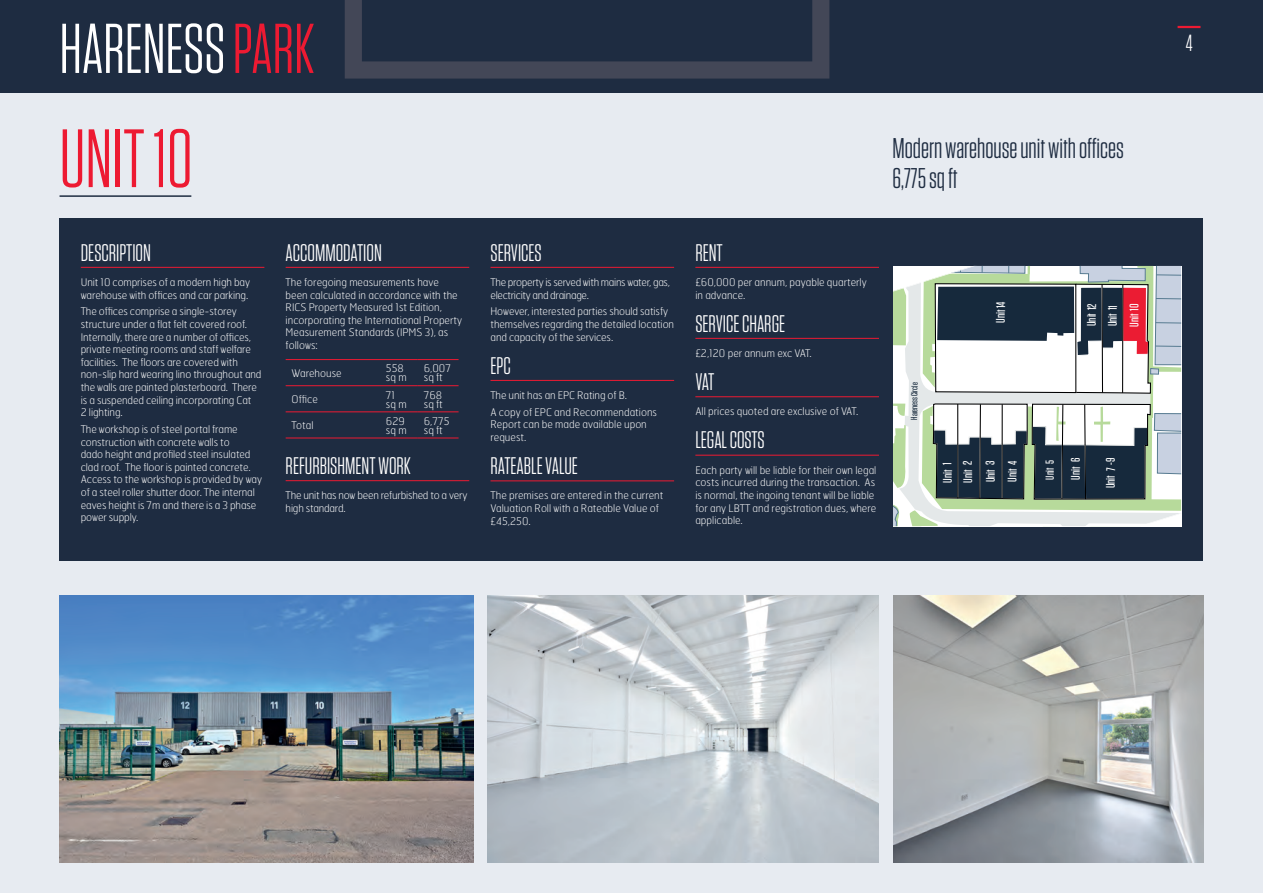
<style>
.page{position:relative;width:1263px;height:893px;background:#1e2c41}
.page>*{position:absolute;margin:0;border:0;box-sizing:border-box;transform-origin:0 0}
.t1{font:82.5px "Tungsten Narrow";color:#ed1a32}
.t2{font:70.35px "Tungsten Narrow";color:#fff}
.t3{font:28.5px/30px "Tungsten Narrow";color:#1e2c41}
.t4{font:24px "Tungsten Narrow";color:#fff}
.t5{font:23.25px "Tungsten Narrow";color:#fff}
.t6{font:500 12.45px/21.3px "Tungsten";color:#fff}
.t7{font:500 11.55px "Tungsten";color:#fff}
.t8{font:100 10.5px/12.6px "Hermes";letter-spacing:-.01em;color:#fff}
.t9{font:100 10.5px/12.6px "Hermes";letter-spacing:-.03em;color:#fff}
.t10{font:500 8.85px "Tungsten";color:#16293c}
.s1{color:#ed1a32}
</style>
<div class="page">
<div style="left:0;top:94px;width:1263px;height:799px;background:#e7ebf1"></div>
<div style="left:60px;top:218px;width:1143px;height:343px;background:#1e2c41"></div>
<hr style="left:1177px;top:26px;width:23px;height:2px;background:#ed1a32">
<svg style="left:345px;top:0;width:484px;height:79px"></svg>
<hr style="left:60px;top:195px;width:131px;height:2px;background:#1e2c41">
<hr style="left:81px;top:267px;width:183px;height:1px;background:#ed1a32">
<hr style="left:286px;top:267px;width:183px;height:1px;background:#ed1a32">
<hr style="left:286px;top:480px;width:183px;height:1px;background:#ed1a32">
<hr style="left:286px;top:359px;width:94px;height:1px;background:#ed1a32">
<hr style="left:380px;top:359px;width:38px;height:1px;background:#ed1a32">
<hr style="left:418px;top:359px;width:41px;height:1px;background:#ed1a32">
<hr style="left:286px;top:385px;width:94px;height:1px;background:#ed1a32">
<hr style="left:380px;top:385px;width:38px;height:1px;background:#ed1a32">
<hr style="left:418px;top:385px;width:41px;height:1px;background:#ed1a32">
<hr style="left:286px;top:411px;width:94px;height:1px;background:#ed1a32">
<hr style="left:380px;top:411px;width:38px;height:1px;background:#ed1a32">
<hr style="left:418px;top:411px;width:41px;height:1px;background:#ed1a32">
<hr style="left:286px;top:438px;width:94px;height:1px;background:#ed1a32">
<hr style="left:380px;top:438px;width:38px;height:1px;background:#ed1a32">
<hr style="left:418px;top:438px;width:41px;height:1px;background:#ed1a32">
<hr style="left:490px;top:267px;width:184px;height:1px;background:#ed1a32">
<hr style="left:490px;top:380px;width:184px;height:1px;background:#ed1a32">
<hr style="left:490px;top:480px;width:184px;height:1px;background:#ed1a32">
<hr style="left:695px;top:267px;width:184px;height:1px;background:#ed1a32">
<hr style="left:695px;top:338px;width:184px;height:1px;background:#ed1a32">
<hr style="left:695px;top:396px;width:184px;height:1px;background:#ed1a32">
<hr style="left:695px;top:455px;width:184px;height:1px;background:#ed1a32">
<svg style="left:893px;top:266px;width:288px;height:260px"></svg>
<img style="left:60px;top:595px;width:413px;height:268px">
<img style="left:488px;top:595px;width:391px;height:268px">
<img style="left:893px;top:595px;width:310px;height:268px">
<h2 class="t2" style="left:60px;top:14px;width:256px">HARENESS <span class="s1">PARK</span></h2>
<h1 class="t1" style="left:60px;top:118px;width:134px">UNIT 10</h1>
<h3 class="t4" style="left:81px;top:240px;width:72px">DESCRIPTION</h3>
<p class="t8" style="left:81px;top:276px;width:171px">Unit 10 comprises of a modern high bay warehouse with offices and car parking.</p>
<p class="t8" style="left:81px;top:305px;width:182px">The offices comprise a single-storey structure under a flat felt covered roof.<br>Internally, there are a number of offices, private meeting rooms and staff welfare facilities. The floors are covered with non-slip hard wearing lino throughout and the walls are painted plasterboard. There is a suspended ceiling incorporating Cat<br>2 lighting.</p>
<p class="t8" style="left:81px;top:423px;width:183px">The workshop is of steel portal frame construction with concrete walls to<br>dado height and profiled steel insulated clad roof. The floor is painted concrete.<br>Access to the workshop is provided by way of a steel roller shutter door. The internal eaves height is 7m and there is a 3 phase power supply.</p>
<h3 class="t4" style="left:286px;top:240px;width:98px">ACCOMMODATION</h3>
<p class="t8" style="left:286px;top:276px;width:178px">The foregoing measurements have been calculated in accordance with the<br>RICS Property Measured 1st Edition, incorporating the International Property<br>Measurement Standards (IPMS 3), as follows:</p>
<p class="t8" style="left:292px;top:367px;width:52px">Warehouse</p>
<p class="t8" style="left:386px;top:364px;width:22px;line-height:9px">558 sq m</p>
<p class="t8" style="left:424px;top:364px;width:29px;line-height:9px">6,007 sq ft</p>
<p class="t8" style="left:292px;top:393px;width:28px">Office</p>
<p class="t8" style="left:386px;top:390px;width:22px;line-height:9px">71 sq m</p>
<p class="t8" style="left:424px;top:390px;width:21px;line-height:9px">768 sq ft</p>
<p class="t8" style="left:292px;top:419px;width:23px">Total</p>
<p class="t8" style="left:386px;top:416px;width:22px;line-height:9px">629 sq m</p>
<p class="t8" style="left:424px;top:416px;width:27px;line-height:9px">6,775 sq ft</p>
<h3 class="t4" style="left:286px;top:454px;width:127px">REFURBISHMENT WORK</h3>
<p class="t8" style="left:286px;top:489px;width:183px">The unit has now been refurbished to a very high standard.</p>
<h3 class="t4" style="left:490px;top:240px;width:53px">SERVICES</h3>
<p class="t9" style="left:490px;top:276px;width:181px">The property is served with mains water, gas, electricity and drainage.</p>
<p class="t8" style="left:490px;top:305px;width:185px">However, interested parties should satisfy themselves regarding the detailed location and capacity of the services.</p>
<h3 class="t4" style="left:490px;top:353px;width:22px">EPC</h3>
<p class="t8" style="left:490px;top:386px;width:168px;line-height:16.8px">The unit has an EPC Rating of B.<br>A copy of EPC and Recommendations</p>
<p class="t8" style="left:490px;top:418px;width:158px">Report can be made available upon request.</p>
<h3 class="t4" style="left:490px;top:454px;width:89px">RATEABLE VALUE</h3>
<p class="t8" style="left:490px;top:489px;width:174px">The premises are entered in the current<br>Valuation Roll with a Rateable Value of £45,250.</p>
<h3 class="t3" style="left:892px;top:134px;width:233px">Modern warehouse unit with offices<br>6,775 sq ft</h3>
<h3 class="t4" style="left:695px;top:240px;width:29px">RENT</h3>
<p class="t8" style="left:695px;top:276px;width:173px">£60,000 per annum, payable quarterly in advance.</p>
<h3 class="t4" style="left:695px;top:311px;width:91px">SERVICE CHARGE</h3>
<p class="t8" style="left:695px;top:347px;width:118px">£2,120 per annum exc VAT.</p>
<h3 class="t4" style="left:695px;top:370px;width:21px">VAT</h3>
<p class="t8" style="left:695px;top:405px;width:164px">All prices quoted are exclusive of VAT.</p>
<h3 class="t4" style="left:695px;top:428px;width:71px">LEGAL COSTS</h3>
<p class="t8" style="left:695px;top:463px;width:183px">Each party will be liable for their own legal costs incurred during the transaction. As is normal, the ingoing tenant will be liable for any LBTT and registration dues, where applicable.</p>
<p class="t10" style="left:909px;top:419px;width:38px;rotate:-89deg">Hareness Circle</p>
<p class="t6" style="left:990px;top:322px;width:23px;rotate:-89deg">Unit 14</p>
<p class="t6" style="left:1081px;top:326px;width:25px;rotate:-89deg">Unit 12<br>Unit 11<br>Unit 10</p>
<p class="t6" style="left:937px;top:482px;width:23px;line-height:20.2px;rotate:-89deg">Unit 1<br>Unit 2</p>
<p class="t6" style="left:980px;top:482px;width:23px;line-height:21.8px;rotate:-89deg">Unit 3<br>Unit 4</p>
<p class="t7" style="left:1044px;top:479px;width:21px;rotate:-89deg">Unit 5</p>
<p class="t6" style="left:1065px;top:479px;width:23px;rotate:-89deg">Unit 6</p>
<p class="t6" style="left:1100px;top:488px;width:32px;rotate:-89deg">Unit 7 -9</p>
<h3 class="t5" style="left:1186px;top:32px;width:8px">4</h3>
</div>
